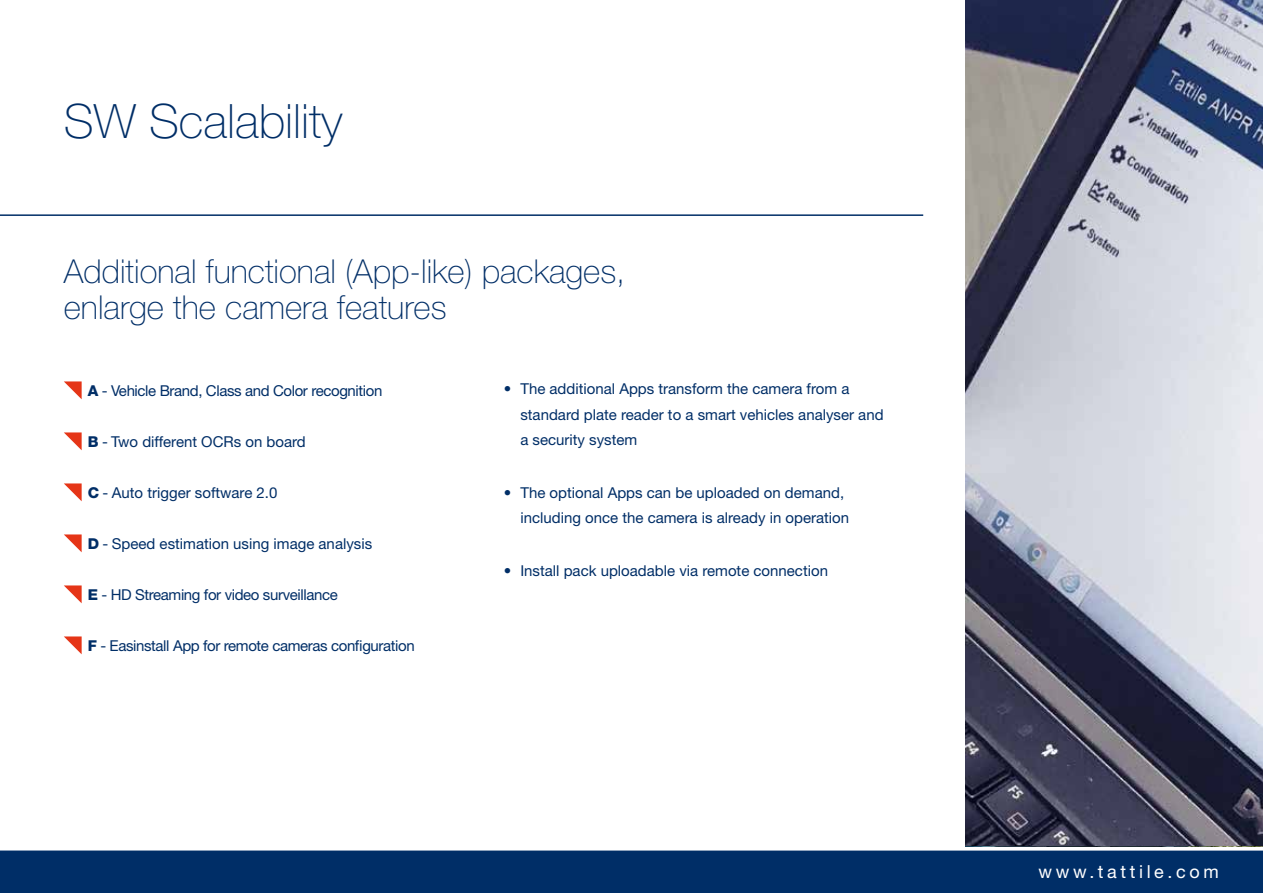
<style>
.page{position:relative;width:1263px;height:893px;background:#fff}
.page>*{position:absolute;margin:0;border:0;box-sizing:border-box;transform-origin:0 0}
.t1{font:100 47.4px "Helvetica Neue LT Std";color:#002e67}
.t2{font:100 33px/36px "Helvetica Neue LT Std";color:#002e67}
.t3{font:18px "Helvetica Neue LT Std";letter-spacing:.2em;color:#fff}
.t4{font:15px/25.5px "Helvetica Neue LT Std";color:#002e67}
.t5{font:15px "Helvetica Neue LT Std";letter-spacing:-.025em;color:#002e67}
.s1{font-weight:800}
</style>
<div class="page">
<hr style="left:0;top:214px;width:923px;height:2px;background:#002e67">
<div style="left:0;top:850px;width:1263px;height:43px;background:#002e67"></div>
<svg style="left:64px;top:381px;width:18px;height:18px"></svg>
<svg style="left:64px;top:432px;width:18px;height:18px"></svg>
<svg style="left:64px;top:483px;width:18px;height:18px"></svg>
<svg style="left:64px;top:534px;width:18px;height:18px"></svg>
<svg style="left:64px;top:585px;width:18px;height:18px"></svg>
<svg style="left:64px;top:636px;width:18px;height:18px"></svg>
<img style="left:965px;top:0;width:298px;height:845px">
<h1 class="t1" style="left:64px;top:94px;width:280px">SW Scalability</h1>
<h2 class="t2" style="left:64px;top:253px;width:563px">Additional functional (App-like) packages, enlarge the camera features</h2>
<p class="t5" style="left:88px;top:382px;width:296px"><span class="s1">A</span> - Vehicle Brand, Class and Color recognition</p>
<p class="t4" style="left:88px;top:429px;width:219px"><span class="s1">B</span> - Two different OCRs on board</p>
<p class="t4" style="left:88px;top:480px;width:191px"><span class="s1">C</span> - Auto trigger software 2.0</p>
<p class="t4" style="left:88px;top:531px;width:286px"><span class="s1">D</span> - Speed estimation using image analysis</p>
<p class="t5" style="left:88px;top:586px;width:251px"><span class="s1">E</span> - HD Streaming for video surveillance</p>
<p class="t5" style="left:88px;top:637px;width:328px"><span class="s1">F</span> - Easinstall App for remote cameras configuration</p>
<p class="t4" style="left:520px;top:376px;width:365px;text-indent:-16px">• The additional Apps transform the camera from a standard plate reader to a smart vehicles analyser and a security system</p>
<p class="t4" style="left:520px;top:480px;width:330px;text-indent:-16px">• The optional Apps can be uploaded on demand, including once the camera is already in operation</p>
<p class="t4" style="left:504px;top:558px;width:326px">• Install pack uploadable via remote connection</p>
<p class="t3" style="left:1039px;top:861px;width:182px">www.tattile.com</p>
</div>
